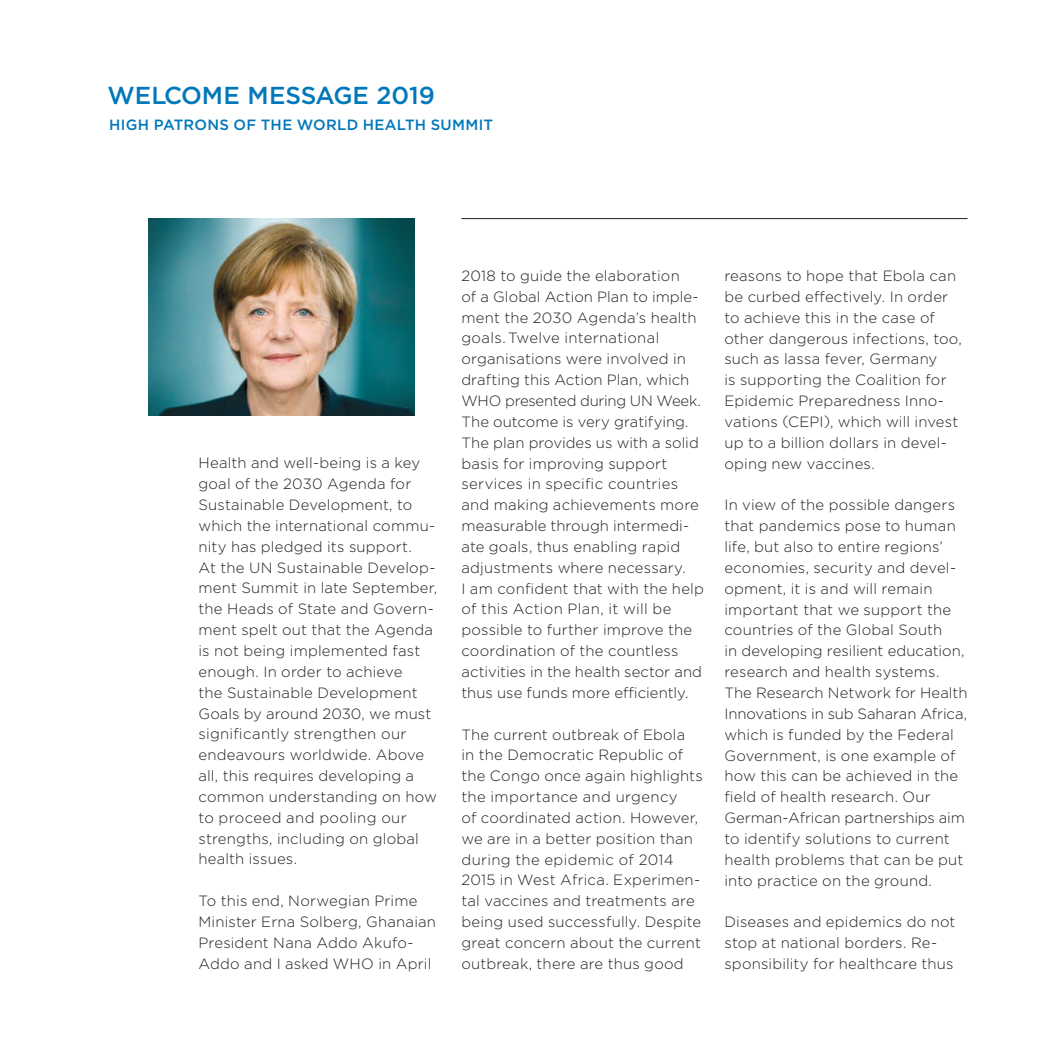
<style>
.page{position:relative;width:1042px;height:1042px;background:#fff}
.page>*{position:absolute;margin:0;border:0;box-sizing:border-box;transform-origin:0 0}
.t1{font:500 24.5px "Gotham";letter-spacing:-.005em;color:#0078b9}
.t2{font:300 14.88px/20.8px "Gotham";letter-spacing:.01em;color:#231f20}
.t3{font:500 14.88px "Gotham";letter-spacing:.02em;color:#0078b9}
</style>
<div class="page">
<hr style="left:461px;top:218px;width:506px;height:1px;background:#231f20">
<img style="left:149px;top:218px;width:266px;height:198px">
<h1 class="t1" style="left:107px;top:79px;width:329px">WELCOME MESSAGE 2019</h1>
<p class="t3" style="left:109px;top:115px;width:385px">HIGH PATRONS OF THE WORLD HEALTH SUMMIT</p>
<p class="t2" style="left:198px;top:452px;width:240px">Health and well-being is a key goal of the 2030 Agenda for<br>Sustainable Development, to which the international commu&shy;nity has pledged its support.<br>At the UN Sustainable Develop&shy;ment Summit in late September, the Heads of State and Govern&shy;ment spelt out that the Agenda is not being implemented fast enough. In order to achieve<br>the Sustainable Development<br>Goals by around 2030, we must significantly strengthen our endeavours worldwide. Above all, this requires developing a common understanding on how to proceed and pooling our strengths, including on global health issues.</p>
<p class="t2" style="left:198px;top:890px;width:239px">To this end, Norwegian Prime<br>Minister Erna Solberg, Ghanaian<br>President Nana Addo Akufo-<br>Addo and I asked WHO in April</p>
<p class="t2" style="left:461px;top:265px;width:244px">2018 to guide the elaboration<br>of a Global Action Plan to imple&shy;ment the 2030 Agenda’s health goals. Twelve international organisations were involved in drafting this Action Plan, which<br>WHO presented during UN Week.<br>The outcome is very gratifying.<br>The plan provides us with a solid basis for improving support services in specific countries and making achievements more measurable through intermedi&shy;ate goals, thus enabling rapid adjustments where necessary.<br>I am confident that with the help of this Action Plan, it will be possible to further improve the coordination of the countless activities in the health sector and thus use funds more efficiently.</p>
<p class="t2" style="left:461px;top:723px;width:243px">The current outbreak of Ebola<br>in the Democratic Republic of the Congo once again highlights the importance and urgency<br>of coordinated action. However, we are in a better position than during the epidemic of 2014<br>2015 in West Africa. Experimen&shy;tal vaccines and treatments are being used successfully. Despite great concern about the current outbreak, there are thus good</p>
<p class="t2" style="left:724px;top:265px;width:239px">reasons to hope that Ebola can be curbed effectively. In order to achieve this in the case of other dangerous infections, too, such as lassa fever, Germany<br>is supporting the Coalition for<br>Epidemic Preparedness Inno&shy;vations (CEPI), which will invest up to a billion dollars in devel&shy;oping new vaccines.</p>
<p class="t2" style="left:724px;top:494px;width:245px">In view of the possible dangers that pandemics pose to human life, but also to entire regions’ economies, security and devel&shy;opment, it is and will remain important that we support the countries of the Global South<br>in developing resilient education, research and health systems.<br>The Research Network for Health<br>Innovations in sub Saharan Africa, which is funded by the Federal<br>Government, is one example of how this can be achieved in the field of health research. Our<br>German-African partnerships aim to identify solutions to current health problems that can be put into practice on the ground.</p>
<p class="t2" style="left:724px;top:911px;width:233px">Diseases and epidemics do not stop at national borders. Re&shy;sponsibility for healthcare thus</p>
</div>
